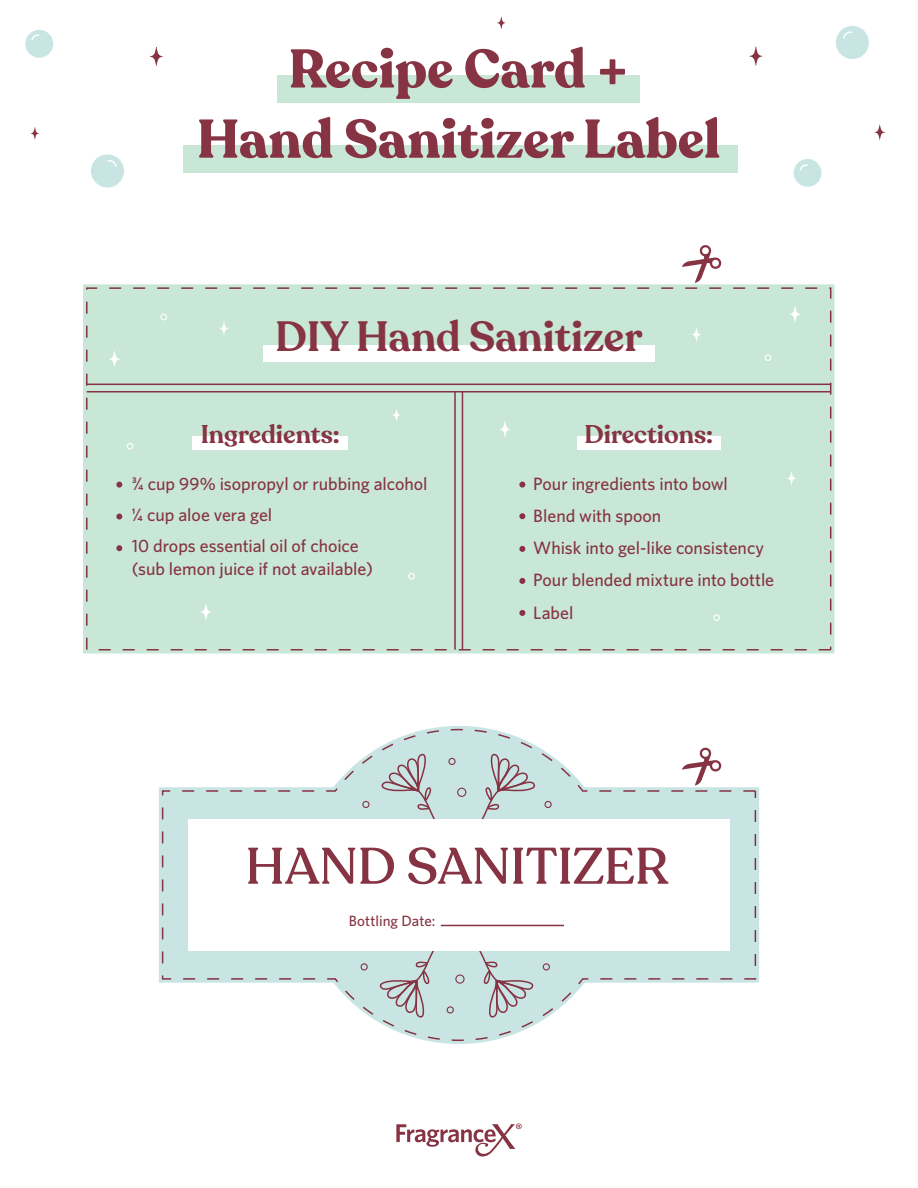
<style>
.page{position:relative;width:918px;height:1188px;background:#fff}
.page>*{position:absolute;margin:0;border:0;box-sizing:border-box;transform-origin:0 0}
.t1{font:700 53.85px/70.2px "Recoleta";color:#863343;text-align:center}
.t2{font:500 50.85px "Recoleta";color:#863343}
.t3{font:600 41.85px "Recoleta";color:#863343}
.t4{font:600 25.35px "Recoleta";color:#863343}
.t5{font:500 17.85px/32.2px "Whitney HTF";letter-spacing:-.005em;color:#863343}
.t6{font:500 15px "Whitney HTF";color:#863343}
.s1{font-family:"Brandon Grotesque"}
</style>
<div class="page">
<svg style="left:682px;top:245px;width:40px;height:38px"></svg>
<svg style="left:396px;top:1124px;width:126px;height:33px"></svg>
<svg style="left:750px;top:47px;width:12px;height:19px"></svg>
<svg style="left:875px;top:125px;width:10px;height:15px"></svg>
<svg style="left:150px;top:47px;width:13px;height:19px"></svg>
<svg style="left:497px;top:17px;width:8px;height:12px"></svg>
<svg style="left:31px;top:127px;width:8px;height:12px"></svg>
<div style="left:91px;top:154px;width:33px;height:34px;background:#c8e5e4;border-radius:50%"></div>
<svg style="left:107px;top:160px;width:10px;height:7px"></svg>
<div style="left:836px;top:26px;width:33px;height:33px;background:#c8e5e4;border-radius:50%"></div>
<svg style="left:843px;top:31px;width:10px;height:8px"></svg>
<div style="left:794px;top:159px;width:28px;height:28px;background:#c8e5e4;border-radius:50%"></div>
<svg style="left:800px;top:164px;width:8px;height:7px"></svg>
<div style="left:25px;top:30px;width:28px;height:28px;background:#c8e5e4;border-radius:50%"></div>
<svg style="left:31px;top:34px;width:9px;height:7px"></svg>
<div style="left:83px;top:284px;width:751px;height:370px;background:#c9e7d6;border:8px solid #a1d5b8"></div>
<div style="left:86px;top:287px;width:745px;height:364px;border:2px dashed #863343"></div>
<hr style="left:87px;top:384px;width:744px;height:1px;background:#863343">
<hr style="left:87px;top:391px;width:744px;height:2px;background:#863343">
<hr style="left:462px;top:391px;width:1px;height:259px;background:#863343">
<hr style="left:454px;top:391px;width:2px;height:259px;background:#863343">
<div style="left:263px;top:345px;width:392px;height:17px;background:#fff"></div>
<svg style="left:116px;top:482px;width:6px;height:6px"></svg>
<svg style="left:116px;top:514px;width:6px;height:6px"></svg>
<svg style="left:116px;top:545px;width:6px;height:6px"></svg>
<div style="left:192px;top:436px;width:156px;height:14px;background:#fff"></div>
<div style="left:577px;top:436px;width:144px;height:14px;background:#fff"></div>
<svg style="left:790px;top:306px;width:11px;height:16px"></svg>
<svg style="left:201px;top:604px;width:10px;height:16px"></svg>
<svg style="left:500px;top:421px;width:10px;height:16px"></svg>
<svg style="left:109px;top:351px;width:11px;height:16px"></svg>
<svg style="left:692px;top:328px;width:9px;height:13px"></svg>
<svg style="left:219px;top:322px;width:10px;height:13px"></svg>
<svg style="left:393px;top:409px;width:8px;height:12px"></svg>
<svg style="left:787px;top:471px;width:9px;height:14px"></svg>
<div style="left:765px;top:354px;width:6px;height:7px;border:1px solid #fff;border-radius:50%"></div>
<div style="left:160px;top:314px;width:7px;height:6px;border:1px solid #fff;border-radius:50%"></div>
<div style="left:127px;top:443px;width:6px;height:7px;border:1px solid #fff;border-radius:50%"></div>
<div style="left:408px;top:573px;width:7px;height:7px;border:1px solid #fff;border-radius:50%"></div>
<div style="left:713px;top:614px;width:7px;height:7px;border:1px solid #fff;border-radius:50%"></div>
<div style="left:184px;top:145px;width:554px;height:28px;background:#c9e7d6"></div>
<div style="left:277px;top:75px;width:362px;height:28px;background:#c9e7d6"></div>
<svg style="left:161px;top:728px;width:596px;height:314px"></svg>
<svg style="left:474px;top:481px;width:62px;height:338px"></svg>
<svg style="left:380px;top:752px;width:62px;height:67px;background:#bfcecf"></svg>
<div style="left:448px;top:758px;width:8px;height:7px;border:1px solid #863343;border-radius:50%"></div>
<div style="left:545px;top:801px;width:7px;height:7px;border:1px solid #863343;border-radius:50%"></div>
<div style="left:362px;top:801px;width:8px;height:7px;border:1px solid #863343;border-radius:50%"></div>
<div style="left:457px;top:788px;width:9px;height:9px;border:1px solid #863343;border-radius:50%"></div>
<svg style="left:473px;top:951px;width:62px;height:68px;background:#bfcecf"></svg>
<svg style="left:379px;top:951px;width:62px;height:68px;background:#bfcecf"></svg>
<div style="left:447px;top:1006px;width:7px;height:8px;border:1px solid #863343;border-radius:50%"></div>
<div style="left:543px;top:963px;width:7px;height:8px;border:1px solid #863343;border-radius:50%"></div>
<div style="left:361px;top:963px;width:7px;height:8px;border:1px solid #863343;border-radius:50%"></div>
<div style="left:455px;top:974px;width:10px;height:10px;border:1px solid #863343;border-radius:50%"></div>
<div style="left:188px;top:819px;width:542px;height:132px;background:#fff"></div>
<hr style="left:441px;top:925px;width:123px;height:1px;background:#863343">
<h1 class="t1" style="left:197px;top:35px;width:525px">Recipe Card +<br>Hand Sanitizer Label</h1>
<h3 class="t3" style="left:275px;top:311px;width:369px">DIY Hand Sanitizer</h3>
<h3 class="t4" style="left:201px;top:419px;width:140px">Ingredients:</h3>
<p class="t5" style="left:132px;top:467px;width:297px;line-height:31.3px"><span class="s1">¾</span> cup 99% isopropyl or rubbing alcohol <span class="s1">¼</span> cup aloe vera gel<br>10 drops essential oil of choice</p>
<p class="t5" style="left:132px;top:552px;width:243px">(sub lemon juice if not available)</p>
<h3 class="t4" style="left:585px;top:419px;width:130px">Directions:</h3>
<p class="t5" style="left:533px;top:467px;width:242px">Pour ingredients into bowl<br>Blend with spoon<br>Whisk into gel-like consistency<br>Pour blended mixture into bottle<br>Label</p>
<h2 class="t2" style="left:245px;top:835px;width:425px">HAND SANITIZER</h2>
<p class="t6" style="left:349px;top:911px;width:88px">Bottling Date:</p>
</div>
